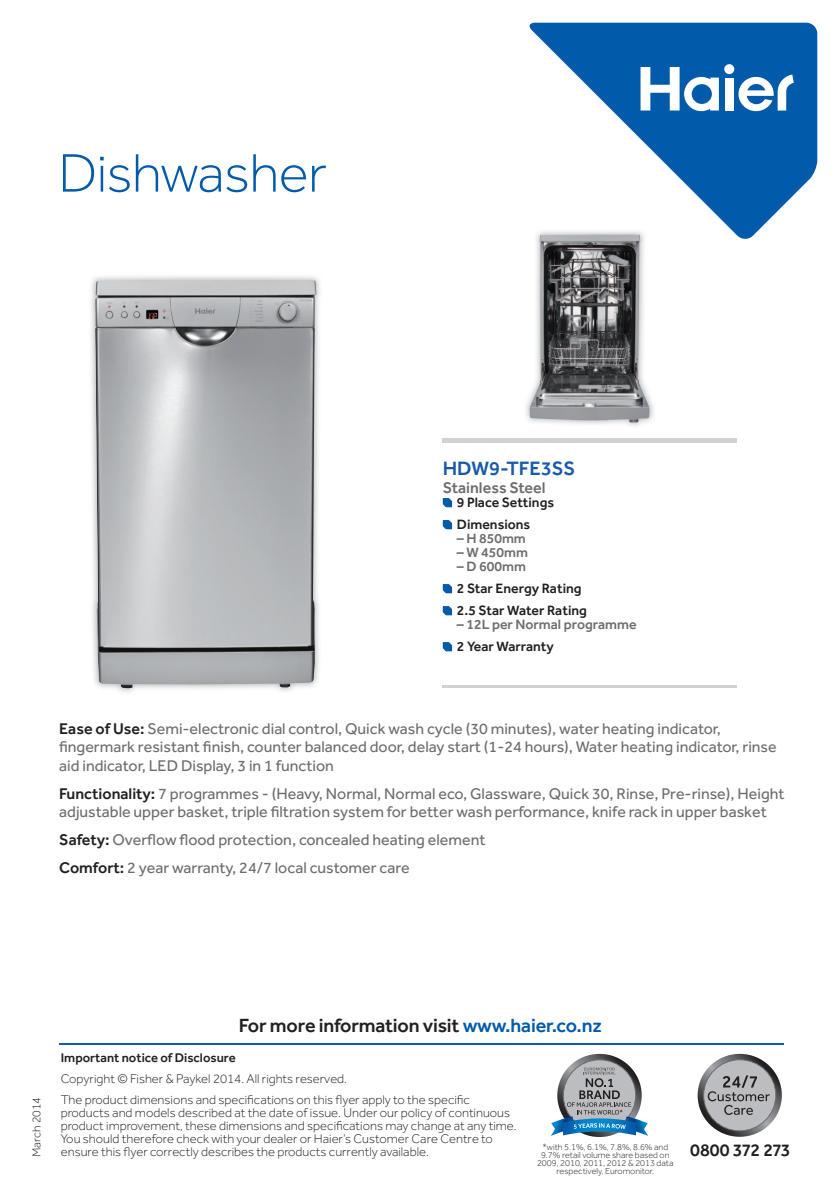
<style>
.page{position:relative;width:840px;height:1191px;background:#fff}
.page>*{position:absolute;margin:0;border:0;box-sizing:border-box;transform-origin:0 0}
.t1{font:300 56px "Effra";letter-spacing:-.01em;color:#015aaa}
.t2{font:500 20px "Effra";color:#185aa8}
.t3{font:500 19.8px "Effra";letter-spacing:-.01em;color:#231f20}
.t4{font:500 18px "Effra";letter-spacing:-.06em;color:#231f20}
.t5{font:16px/18px "Effra";color:#6c6d70}
.t6{font:500 16px "Effra";color:#6c6d70}
.t7{font:500 14px/22px "Effra";color:#231f20}
.t8{font:500 14px "Effra";color:#6c6d70}
.t9{font:300 13px/13px "Effra";color:#231f20}
.t10{font:500 13px "Effra";color:#231f20}
.t11{font:300 12px "Effra";color:#231f20}
.t12{font:300 9px/8px "Effra";color:#231f20;text-align:center}
.s1{font-weight:500;color:#231f20}
.s2{color:#015aaa}
</style>
<div class="page">
<hr style="left:442px;top:438px;width:294px;height:4px;background:#d1d1d3">
<hr style="left:442px;top:685px;width:294px;height:3px;background:#d1d1d3">
<svg style="left:551px;top:1053px;width:97px;height:84px"></svg>
<hr style="left:59px;top:1043px;width:724px;height:1px;background:#185aa8">
<svg style="left:697px;top:1053px;width:84px;height:83px"></svg>
<svg style="left:529px;top:23px;width:287px;height:216px;fill:#015aaa"></svg>
<div style="left:724px;top:78px;width:9px;height:33px;background:#fff"></div>
<svg style="left:723px;top:64px;width:10px;height:10px"></svg>
<svg style="left:640px;top:67px;width:78px;height:44px"></svg>
<svg style="left:738px;top:74px;width:55px;height:37px"></svg>
<svg style="left:442px;top:498px;width:10px;height:9px"></svg>
<svg style="left:442px;top:520px;width:10px;height:9px"></svg>
<svg style="left:442px;top:584px;width:10px;height:9px"></svg>
<svg style="left:442px;top:606px;width:10px;height:9px"></svg>
<svg style="left:442px;top:642px;width:10px;height:9px"></svg>
<img style="left:91px;top:276px;width:229px;height:416px">
<img style="left:95px;top:280px;width:221px;height:408px">
<img style="left:526px;top:228px;width:128px;height:198px">
<img style="left:529px;top:234px;width:120px;height:189px">
<h1 class="t1" style="left:58px;top:141px;width:270px">Dishwasher</h1>
<p class="t2" style="left:442px;top:456px;width:134px">HDW9-TFE3SS</p>
<p class="t6" style="left:442px;top:478px;width:104px">Stainless Steel</p>
<p class="t7" style="left:456px;top:491px;width:99px">9 Place Settings<br>Dimensions</p>
<p class="t8" style="left:456px;top:530px;width:70px">– H 850mm</p>
<p class="t8" style="left:456px;top:544px;width:73px">– W 450mm</p>
<p class="t8" style="left:456px;top:558px;width:70px">– D 600mm</p>
<p class="t7" style="left:456px;top:577px;width:131px">2 Star Energy Rating<br>2.5 Star Water Rating</p>
<p class="t8" style="left:456px;top:616px;width:181px">– 12L per Normal programme</p>
<p class="t7" style="left:456px;top:635px;width:98px">2 Year Warranty</p>
<p class="t5" style="left:59px;top:720px;width:718px"><span class="s1">Ease of Use:</span> Semi-electronic dial control, Quick wash cycle (30 minutes), water heating indicator, fingermark resistant finish, counter balanced door, delay start (1-24 hours), Water heating indicator, rinse aid indicator, LED Display, 3 in 1 function</p>
<p class="t5" style="left:59px;top:784px;width:726px"><span class="s1">Functionality:</span> 7 programmes - (Heavy, Normal, Normal eco, Glassware, Quick 30, Rinse, Pre-rinse), Height adjustable upper basket, triple filtration system for better wash performance, knife rack in upper basket</p>
<p class="t5" style="left:59px;top:825px;width:427px;line-height:28px"><span class="s1">Safety:</span> Overflow flood protection, concealed heating element<br><span class="s1">Comfort:</span> 2 year warranty, 24/7 local customer care</p>
<p class="t11" style="left:30px;top:1157px;width:61px;rotate:-90deg">March 2014</p>
<p class="t3" style="left:239px;top:1014px;width:364px">For more information visit <span class="s2">www.haier.co.nz</span></p>
<p class="t10" style="left:61px;top:1049px;width:176px">Important notice of Disclosure</p>
<p class="t9" style="left:61px;top:1067px;width:410px;line-height:21px">Copyright © Fisher &amp; Paykel 2014. All rights reserved.<br>The product dimensions and specifications on this flyer apply to the specific</p>
<p class="t9" style="left:61px;top:1105px;width:457px">products and models described at the date of issue. Under our policy of continuous product improvement, these dimensions and specifications may change at any time.<br>You should therefore check with your dealer or Haier’s Customer Care Centre to ensure this flyer correctly describes the products currently available.</p>
<p class="t12" style="left:536px;top:1143px;width:138px">*with 5.1%, 6.1%, 7.8%, 8.6% and<br>9.7% retail volume share based on<br>2009, 2010, 2011, 2012 &amp; 2013 data respectively, Euromonitor.</p>
<p class="t4" style="left:690px;top:1139px;width:102px">0800 372 273</p>
</div>
